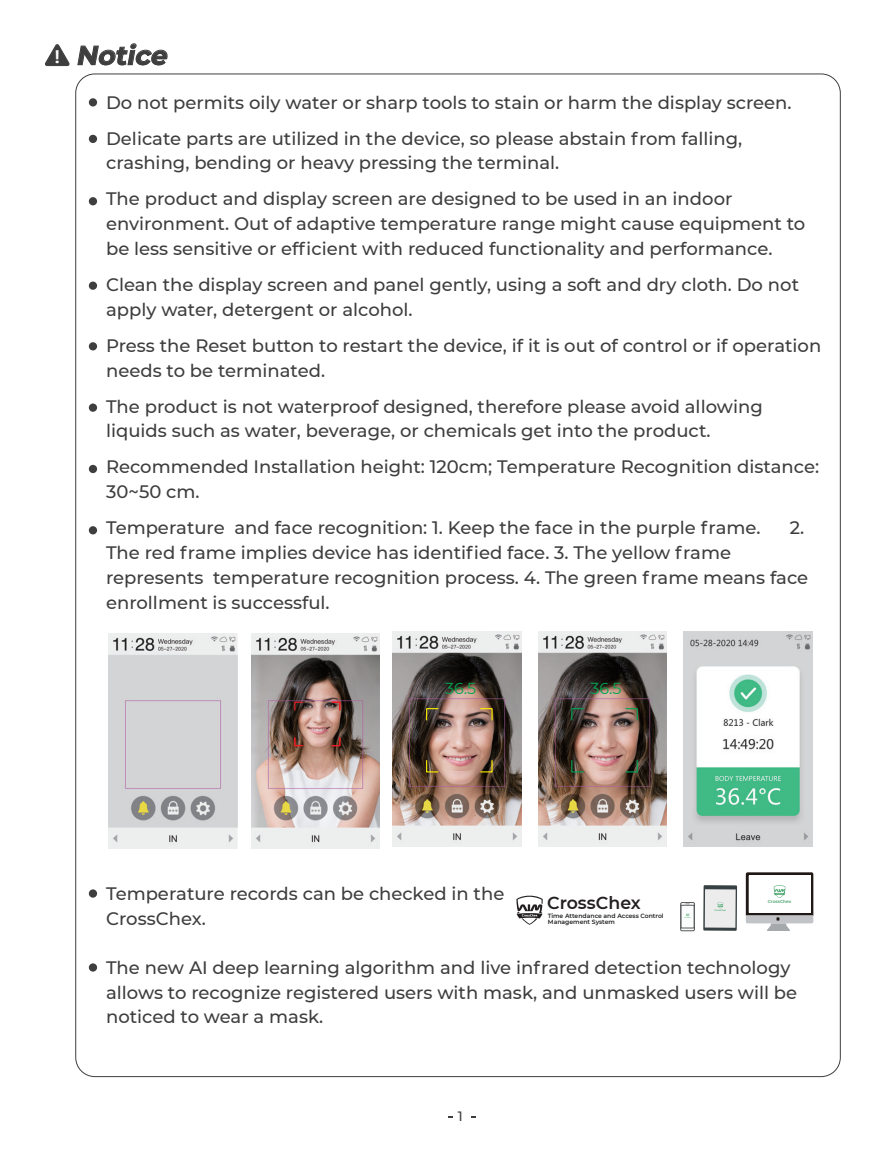
<style>
.page{position:relative;width:893px;height:1149px;background:#fff}
.page>*{position:absolute;margin:0;border:0;box-sizing:border-box;transform-origin:0 0}
.t1{font:italic 700 26.55px "Montserrat";color:#3e3e3f}
.t2{font:500 18px/24.8px "Montserrat";color:#3e3e3f}
.t3{font:600 17.32px "Montserrat";color:#231f20}
.t4{font:700 17.1px "Microsoft Ya Hei";color:#fff}
.t5{font:15.97px "Montserrat";color:#00a54f}
.t6{font:500 13.5px "Montserrat";color:#3e3e3f}
.t7{font:600 6.08px/6.5px "Montserrat";color:#231f20}
.t8{font:600 4.27px "Montserrat";color:#45a36a}
</style>
<div class="page">
<svg style="left:78px;top:44px;width:90px;height:21px"></svg>
<div style="left:89px;top:98px;width:8px;height:8px;background:#3e3e3f;border-radius:50%"></div>
<div style="left:89px;top:135px;width:8px;height:8px;background:#3e3e3f;border-radius:50%"></div>
<div style="left:89px;top:197px;width:8px;height:8px;background:#3e3e3f;border-radius:50%"></div>
<div style="left:89px;top:464px;width:8px;height:9px;background:#3e3e3f;border-radius:50%"></div>
<div style="left:89px;top:526px;width:8px;height:8px;background:#3e3e3f;border-radius:50%"></div>
<div style="left:89px;top:281px;width:8px;height:9px;background:#3e3e3f;border-radius:50%"></div>
<div style="left:89px;top:342px;width:8px;height:8px;background:#3e3e3f;border-radius:50%"></div>
<div style="left:89px;top:403px;width:8px;height:8px;background:#3e3e3f;border-radius:50%"></div>
<svg style="left:45px;top:44px;width:24px;height:22px"></svg>
<div style="left:89px;top:889px;width:8px;height:8px;background:#3e3e3f;border-radius:50%"></div>
<div style="left:89px;top:963px;width:8px;height:8px;background:#3e3e3f;border-radius:50%"></div>
<svg style="left:516px;top:895px;width:27px;height:29px"></svg>
<div style="left:703px;top:884px;width:34px;height:46px;background:linear-gradient(to right,#374043,#374043)"></div>
<div style="left:705px;top:888px;width:31px;height:39px;background:#ececec"></div>
<svg style="left:717px;top:902px;width:6px;height:6px"></svg>
<svg style="left:681px;top:902px;width:13px;height:28px"></svg>
<div style="left:680px;top:901px;width:15px;height:29px;border:1px solid #565759"></div>
<div style="left:681px;top:904px;width:13px;height:23px;background:#fbfdfd"></div>
<svg style="left:746px;top:872px;width:67px;height:58px"></svg>
<img style="left:109px;top:633px;width:128px;height:215px">
<img style="left:251px;top:633px;width:129px;height:215px">
<svg style="left:294px;top:736px;width:10px;height:10px"></svg>
<svg style="left:331px;top:700px;width:10px;height:11px"></svg>
<svg style="left:331px;top:736px;width:10px;height:10px"></svg>
<svg style="left:294px;top:700px;width:10px;height:11px"></svg>
<img style="left:393px;top:631px;width:129px;height:215px">
<svg style="left:425px;top:759px;width:14px;height:13px"></svg>
<svg style="left:480px;top:707px;width:13px;height:14px"></svg>
<svg style="left:480px;top:759px;width:13px;height:13px"></svg>
<svg style="left:425px;top:707px;width:14px;height:14px"></svg>
<img style="left:538px;top:631px;width:129px;height:215px">
<svg style="left:571px;top:759px;width:13px;height:13px"></svg>
<svg style="left:625px;top:707px;width:13px;height:14px"></svg>
<svg style="left:625px;top:759px;width:13px;height:13px"></svg>
<svg style="left:571px;top:707px;width:13px;height:14px"></svg>
<img style="left:683px;top:631px;width:129px;height:215px">
<p class="t4" style="left:49px;top:45px;width:18px">！</p>
<h1 class="t1" style="left:76px;top:36px;width:99px">Notice</h1>
<p class="t2" style="left:106px;top:83px;width:687px;line-height:36px">Do not permits oily water or sharp tools to stain or harm the display screen.<br>Delicate parts are utilized in the device, so please abstain from falling,</p>
<p class="t2" style="left:106px;top:144px;width:628px;line-height:36px">crashing, bending or heavy pressing the terminal.<br>The product and display screen are designed to be used in an indoor</p>
<p class="t2" style="left:106px;top:211px;width:701px">environment. Out of adaptive temperature range might cause equipment to be less sensitive or efficient with reduced functionality and performance.</p>
<p class="t2" style="left:106px;top:271px;width:694px">Clean the display screen and panel gently, using a soft and dry cloth. Do not apply water, detergent or alcohol.</p>
<p class="t2" style="left:106px;top:332px;width:717px">Press the Reset button to restart the device, if it is out of control or if operation needs to be terminated.</p>
<p class="t2" style="left:106px;top:393px;width:658px">The product is not waterproof designed, therefore please avoid allowing liquids such as water, beverage, or chemicals get into the product.</p>
<p class="t2" style="left:106px;top:454px;width:714px">Recommended Installation height: 120cm; Temperature Recognition distance:<br>30~50 cm.</p>
<p class="t2" style="left:106px;top:514px;width:656px">Temperature and face recognition: 1. Keep the face in the purple frame.</p>
<p class="t2" style="left:790px;top:514px;width:16px">2.</p>
<p class="t2" style="left:106px;top:539px;width:703px">The red frame implies device has identified face. 3. The yellow frame represents temperature recognition process. 4. The green frame means face enrollment is successful.</p>
<p class="t5" style="left:445px;top:677px;width:33px">36.5</p>
<p class="t5" style="left:590px;top:677px;width:33px">36.5</p>
<p class="t2" style="left:106px;top:880px;width:400px">Temperature records can be checked in the<br>CrossChex.</p>
<p class="t3" style="left:547px;top:890px;width:95px">CrossChex</p>
<p class="t7" style="left:548px;top:911px;width:117px">Time Attendance and Access Control<br>Management System</p>
<p class="t8" style="left:768px;top:898px;width:25px">CrossChex</p>
<p class="t2" style="left:106px;top:954px;width:693px">The new AI deep learning algorithm and live infrared detection technology allows to recognize registered users with mask, and unmasked users will be noticed to wear a mask.</p>
<p class="t6" style="left:458px;top:1106px;width:6px">1</p>
</div>
